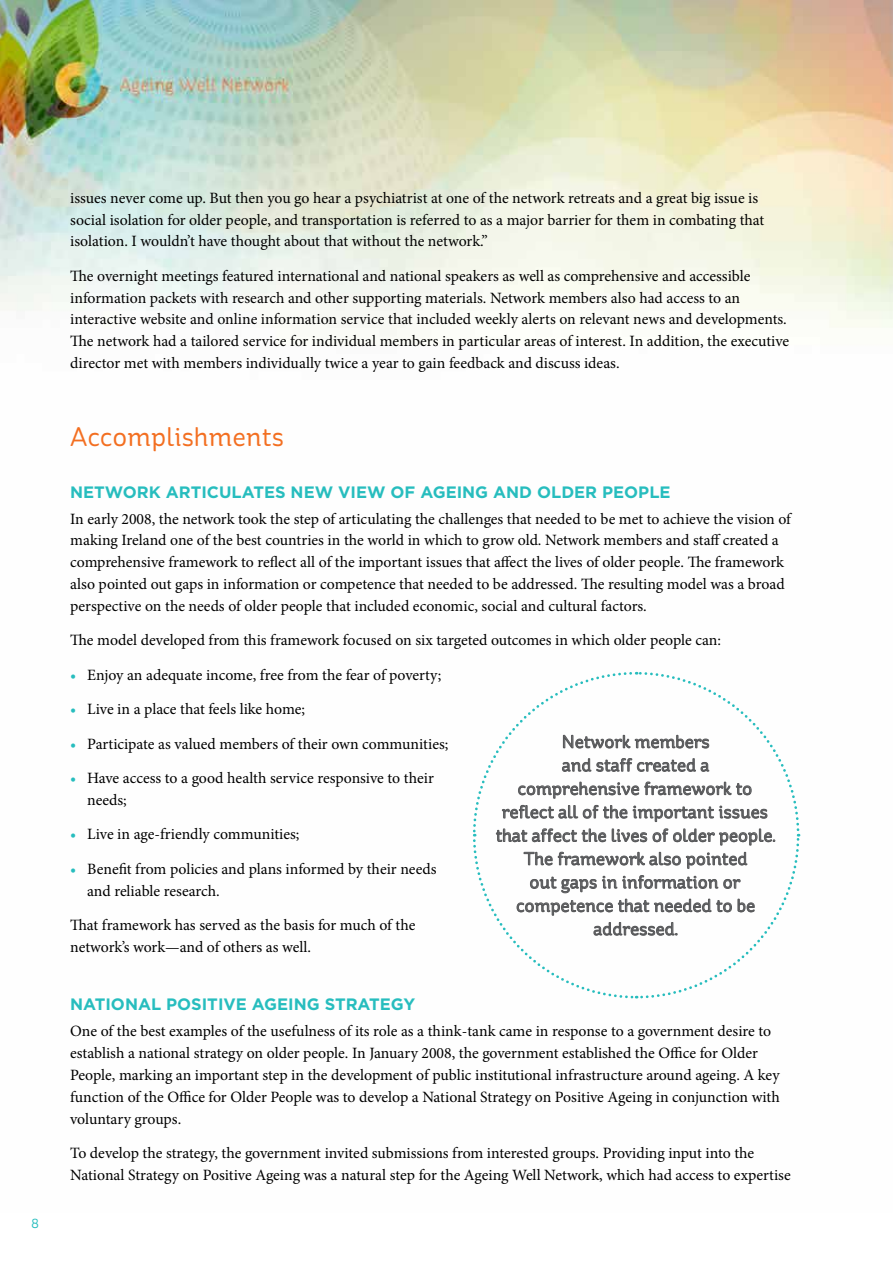
<style>
.page{position:relative;width:893px;height:1263px;background:#fff}
.page>*{position:absolute;margin:0;border:0;box-sizing:border-box;transform-origin:0 0}
.t1{font:27px "St Ryde";color:#f36f21}
.t2{font:18px/23.4px "St Ryde";color:#58595b;text-align:center}
.t3{font:700 16.5px "Gotham";color:#27bdbe}
.t4{font:15.75px/21.8px "Minion Pro";letter-spacing:-.005em;color:#000}
.t5{font:13.5px "St Ryde";color:#27bdbe}
.s1{color:#27bdbe}
</style>
<div class="page">
<img style="left:0;top:0;width:893px;height:337px">
<svg style="left:473px;top:671px;width:328px;height:328px"></svg>
<p class="t5" style="left:31px;top:1216px;width:9px">8</p>
<p class="t4" style="left:70px;top:187px;width:696px">issues never come up. But then you go hear a psychiatrist at one of the network retreats and a great big issue is social isolation for older people, and transportation is referred to as a major barrier for them in combating that isolation. I wouldn’t have thought about that without the network.”</p>
<p class="t4" style="left:70px;top:265px;width:721px">The overnight meetings featured international and national speakers as well as comprehensive and accessible information packets with research and other supporting materials. Network members also had access to an interactive website and online information service that included weekly alerts on relevant news and developments.<br>The network had a tailored service for individual members in particular areas of interest. In addition, the executive director met with members individually twice a year to gain feedback and discuss ideas.</p>
<h1 class="t1" style="left:70px;top:420px;width:215px">Accomplishments</h1>
<p class="t3" style="left:70px;top:481px;width:602px">NETWORK ARTICULATES NEW VIEW OF AGEING AND OLDER PEOPLE</p>
<p class="t4" style="left:70px;top:508px;width:722px">In early 2008, the network took the step of articulating the challenges that needed to be met to achieve the vision of making Ireland one of the best countries in the world in which to grow old. Network members and staff created a comprehensive framework to reflect all of the important issues that affect the lives of older people. The framework also pointed out gaps in information or competence that needed to be addressed. The resulting model was a broad perspective on the needs of older people that included economic, social and cultural factors.</p>
<p class="t4" style="left:70px;top:629px;width:652px">The model developed from this framework focused on six targeted outcomes in which older people can:</p>
<p class="t4" style="left:70px;top:664px;width:373px"><span class="s1">•</span> Enjoy an adequate income, free from the fear of poverty;</p>
<p class="t4" style="left:70px;top:698px;width:237px"><span class="s1">•</span> Live in a place that feels like home;</p>
<p class="t4" style="left:70px;top:733px;width:380px"><span class="s1">•</span> Participate as valued members of their own communities;</p>
<p class="t4" style="left:87px;top:767px;width:348px;text-indent:-17px"><span class="s1">•</span> Have access to a good health service responsive to their needs;</p>
<p class="t4" style="left:70px;top:824px;width:231px"><span class="s1">•</span> Live in age-friendly communities;</p>
<p class="t4" style="left:87px;top:858px;width:351px;text-indent:-17px"><span class="s1">•</span> Benefit from policies and plans informed by their needs and reliable research.</p>
<p class="t4" style="left:70px;top:914px;width:347px">That framework has served as the basis for much of the network’s work—and of others as well.</p>
<p class="t2" style="left:496px;top:730px;width:281px">Network members<br>and staff created a<br>comprehensive framework to reflect all of the important issues that affect the lives of older people.<br>The framework also pointed<br>out gaps in information or competence that needed to be addressed.</p>
<p class="t3" style="left:70px;top:994px;width:346px">NATIONAL POSITIVE AGEING STRATEGY</p>
<p class="t4" style="left:70px;top:1021px;width:711px">One of the best examples of the usefulness of its role as a think-tank came in response to a government desire to establish a national strategy on older people. In January 2008, the government established the Office for Older People, marking an important step in the development of public institutional infrastructure around ageing. A key function of the Office for Older People was to develop a National Strategy on Positive Ageing in conjunction with voluntary groups.</p>
<p class="t4" style="left:70px;top:1142px;width:722px">To develop the strategy, the government invited submissions from interested groups. Providing input into the<br>National Strategy on Positive Ageing was a natural step for the Ageing Well Network, which had access to expertise</p>
</div>
